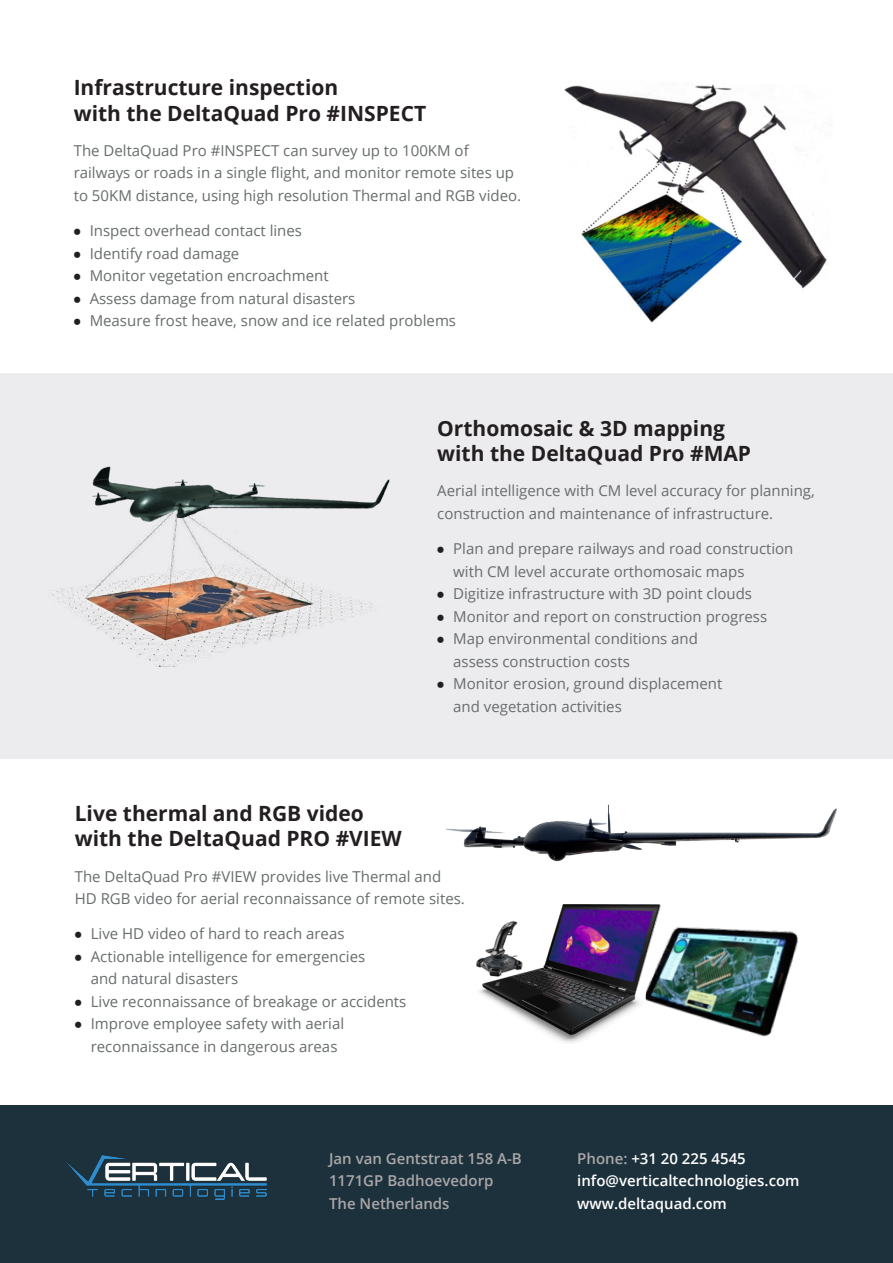
<style>
.page{position:relative;width:893px;height:1263px;background:#fff}
.page>*{position:absolute;margin:0;border:0;box-sizing:border-box;transform-origin:0 0}
.t1{font:700 21px/25.2px "Open Sans";color:#231f20}
.t2{font:15px/22.5px "Open Sans";color:#676c6c}
.t3{font:600 15px/22.5px "Open Sans";color:#fff}
.t4{font:600 15px/22.5px "Open Sans";color:#aaa7a8}
.s1{font-family:"Lalezar";font-size:18px;color:#231f20}
.s2{color:#aaa7a8}
</style>
<div class="page">
<div style="left:0;top:373px;width:893px;height:385px;background:#ececee"></div>
<div style="left:0;top:1106px;width:893px;height:157px;background:#1d313c"></div>
<img style="left:66px;top:1155px;width:200px;height:44px">
<img style="left:564px;top:83px;width:263px;height:240px">
<img style="left:49px;top:466px;width:341px;height:201px">
<img style="left:476px;top:904px;width:185px;height:139px">
<svg style="left:634px;top:915px;width:27px;height:128px"></svg>
<img style="left:643px;top:920px;width:155px;height:123px">
<h1 class="t1" style="left:74px;top:75px;width:354px">Infrastructure inspection<br>with the DeltaQuad Pro #INSPECT</h1>
<p class="t2" style="left:74px;top:139px;width:449px">The DeltaQuad Pro #INSPECT can survey up to 100KM of railways or roads in a single flight, and monitor remote sites up to 50KM distance, using high resolution Thermal and RGB video.</p>
<p class="t2" style="left:74px;top:219px;width:230px"><span class="s1">•</span> Inspect overhead contact lines</p>
<p class="t2" style="left:74px;top:242px;width:167px"><span class="s1">•</span> Identify road damage</p>
<p class="t2" style="left:74px;top:264px;width:256px"><span class="s1">•</span> Monitor vegetation encroachment</p>
<p class="t2" style="left:74px;top:287px;width:283px"><span class="s1">•</span> Assess damage from natural disasters</p>
<p class="t2" style="left:74px;top:309px;width:384px"><span class="s1">•</span> Measure frost heave, snow and ice related problems</p>
<h1 class="t1" style="left:437px;top:415px;width:315px">Orthomosaic &amp; 3D mapping with the DeltaQuad Pro #MAP</h1>
<p class="t2" style="left:437px;top:479px;width:379px">Aerial intelligence with CM level accuracy for planning, construction and maintenance of infrastructure.</p>
<p class="t2" style="left:453px;top:537px;width:342px;text-indent:-16px"><span class="s1">•</span> Plan and prepare railways and road construction with CM level accurate orthomosaic maps</p>
<p class="t2" style="left:437px;top:582px;width:316px"><span class="s1">•</span> Digitize infrastructure with 3D point clouds</p>
<p class="t2" style="left:437px;top:604px;width:331px"><span class="s1">•</span> Monitor and report on construction progress</p>
<p class="t2" style="left:453px;top:627px;width:246px;text-indent:-16px"><span class="s1">•</span> Map environmental conditions and assess construction costs</p>
<p class="t2" style="left:453px;top:672px;width:271px;text-indent:-16px"><span class="s1">•</span> Monitor erosion, ground displacement and vegetation activities</p>
<h1 class="t1" style="left:75px;top:800px;width:329px">Live thermal and RGB video with the DeltaQuad PRO #VIEW</h1>
<p class="t2" style="left:75px;top:864px;width:392px">The DeltaQuad Pro #VIEW provides live Thermal and<br>HD RGB video for aerial reconnaissance of remote sites.</p>
<p class="t2" style="left:75px;top:922px;width:271px"><span class="s1">•</span> Live HD video of hard to reach areas</p>
<p class="t2" style="left:91px;top:945px;width:276px;text-indent:-16px"><span class="s1">•</span> Actionable intelligence for emergencies and natural disasters</p>
<p class="t2" style="left:75px;top:990px;width:333px"><span class="s1">•</span> Live reconnaissance of breakage or accidents</p>
<p class="t2" style="left:91px;top:1012px;width:255px;text-indent:-16px"><span class="s1">•</span> Improve employee safety with aerial reconnaissance in dangerous areas</p>
<p class="t4" style="left:329px;top:1147px;width:194px">Jan van Gentstraat 158 A-B<br>1171GP Badhoevedorp<br>The Netherlands</p>
<p class="t3" style="left:577px;top:1147px;width:224px"><span class="s2">Phone:</span> +31 20 225 4545 info@verticaltechnologies.com www.deltaquad.com</p>
</div>
